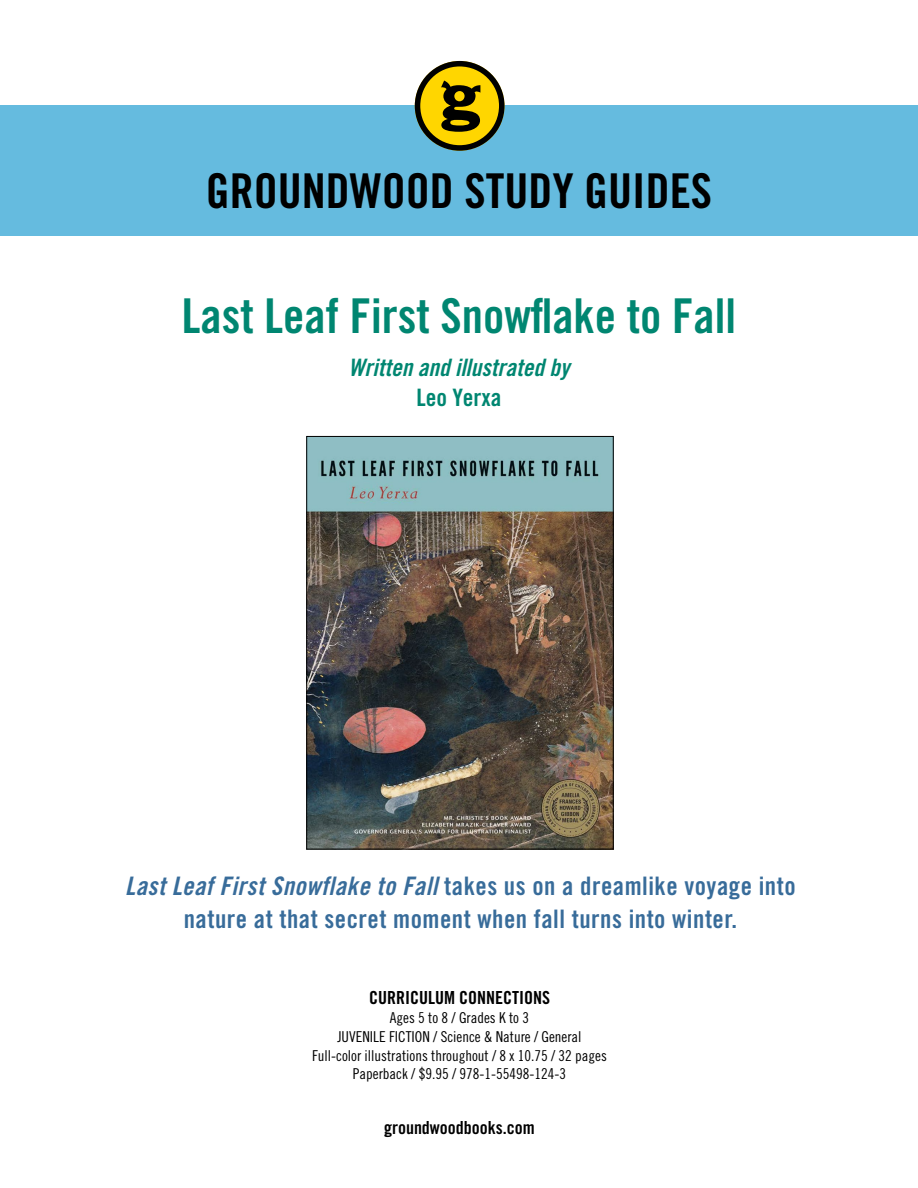
<style>
.page{position:relative;width:918px;height:1188px;background:#fff}
.page>*{position:absolute;margin:0;border:0;box-sizing:border-box;transform-origin:0 0}
.t1{font:48px "Trade Gothic Bold Cond Twenty";color:#008671}
.t2{font:48px "Trade Gothic Bold Cond Twenty";color:#000}
.OpeningText{font:25.5px/33px "Trade Gothic Bold Cond Twenty";letter-spacing:.02em;color:#386c9a;text-align:center}
.Author{font:24px/30px "Trade Gothic Bold Cond Twenty Obl";color:#008671;text-align:center}
.Curriculum_Connectio{font:18px "Trade Gothic Bold Cond Twenty";color:#000}
.Book_Specs{font:15px "Trade Gothic Cond Eighteen";color:#000}
.s1{font-family:"Trade Gothic Bold Cond Twenty"}
.s2{font-family:"Trade Gothic Bold Cond Twenty Obl"}
</style>
<div class="page">
<div style="left:0;top:105px;width:918px;height:131px;background:#65bbdf"></div>
<svg style="left:414px;top:61px;width:91px;height:90px"></svg>
<img style="left:308px;top:438px;width:304px;height:409px">
<div style="left:306px;top:436px;width:308px;height:413px;border:1px solid #000"></div>
<h1 class="t2" style="left:206px;top:162px;width:508px">GROUNDWOOD STUDY GUIDES</h1>
<p class="t1" style="left:182px;top:287px;width:556px">Last Leaf First Snowflake to Fall</p>
<p class="Author" style="left:348px;top:353px;width:223px">Written and illustrated by<br><span class="s1">Leo Yerxa</span></p>
<p class="OpeningText" style="left:125px;top:869px;width:672px"><span class="s2">Last Leaf First Snowflake to Fall</span> takes us on a dreamlike voyage into nature at that secret moment when fall turns into winter.</p>
<p class="Curriculum_Connectio" style="left:369px;top:987px;width:182px">CURRICULUM CONNECTIONS</p>
<p class="Book_Specs" style="left:390px;top:1009px;width:141px">Ages 5 to 8 / Grades K to 3</p>
<p class="Book_Specs" style="left:337px;top:1028px;width:246px">JUVENILE FICTION / Science &amp; Nature / General</p>
<p class="Book_Specs" style="left:312px;top:1046px;width:296px">Full-color illustrations throughout / 8 x 10.75 / 32 pages</p>
<p class="Book_Specs" style="left:353px;top:1065px;width:215px">Paperback / $9.95 / 978-1-55498-124-3</p>
<p class="Curriculum_Connectio" style="left:384px;top:1117px;width:152px">groundwoodbooks.com</p>
</div>
